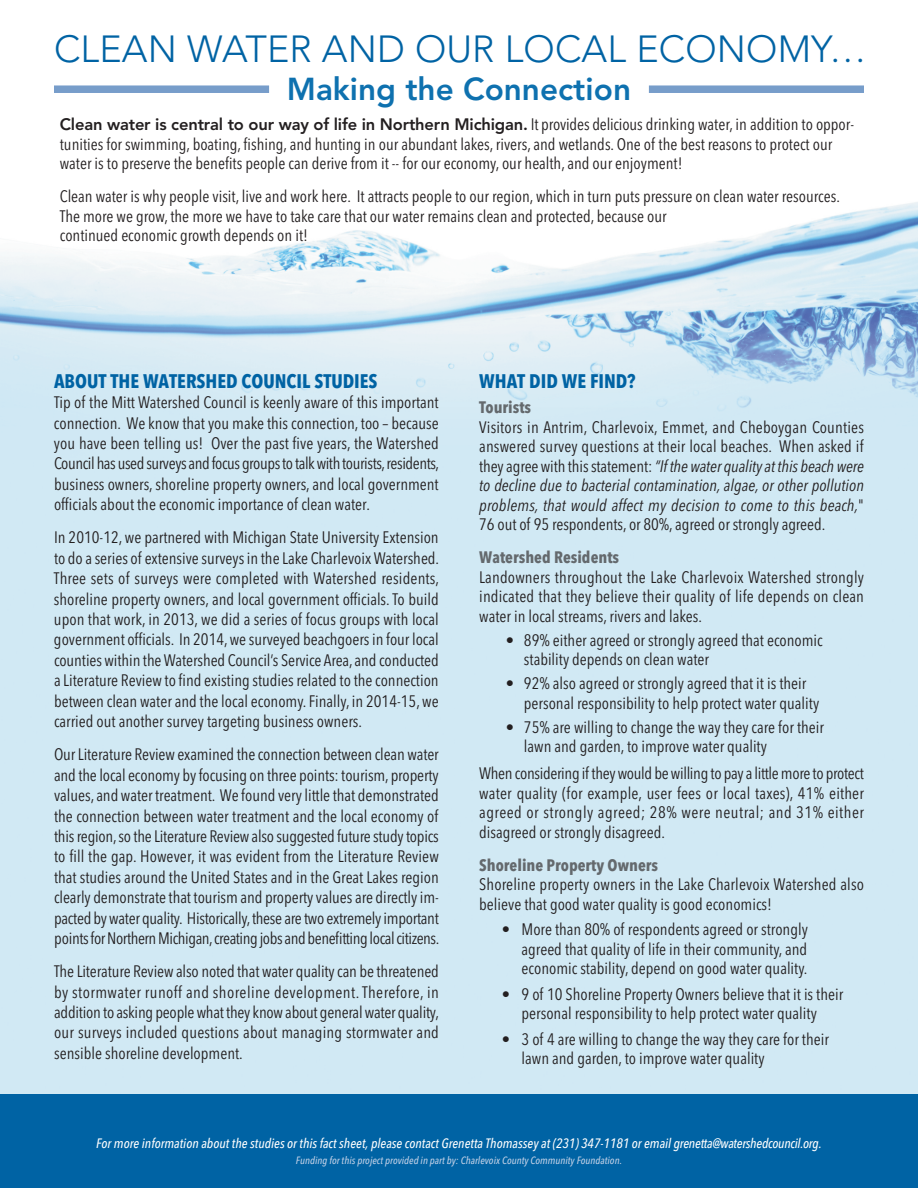
<style>
.page{position:relative;width:918px;height:1188px;background:#fff}
.page>*{position:absolute;margin:0;border:0;box-sizing:border-box;transform-origin:0 0}
.t1{font:300 37.5px "Avenir";letter-spacing:.005em;color:#0063a4}
.t2{font:800 31.5px "Avenir";color:#0e71af}
.t3{font:700 19.5px "Avenir Next Condensed";color:#0063a4}
.t4{font:16.5px/20.4px "Avenir Next Condensed";color:#231f20;text-align:justify}
.t5{font:800 16.5px "Avenir";letter-spacing:-.01em;color:#231f20}
.t6{font:700 16.5px "Avenir Next Condensed";color:#64696d}
.t7{font:italic 500 13.5px "Avenir Next Condensed";color:#fff}
.t8{font:italic 500 10.5px "Avenir Next Condensed";color:#c3d1e7}
.s1{font-family:"Avenir Next Condensed";font-weight:400}
.s2{font-style:italic}
</style>
<div class="page">
<img style="left:0;top:86px;width:918px;height:1008px">
<div style="left:0;top:1094px;width:918px;height:94px;background:#0063a4"></div>
<div style="left:54px;top:85px;width:215px;height:8px;background:#779dca"></div>
<div style="left:649px;top:85px;width:215px;height:8px;background:#779dca"></div>
<h1 class="t1" style="left:54px;top:26px;width:814px">CLEAN WATER AND OUR LOCAL ECONOMY…</h1>
<h2 class="t2" style="left:287px;top:60px;width:346px">Making the Connection</h2>
<p class="t5" style="left:60px;top:110px;width:796px">Clean water is central to our way of life in Northern Michigan. <span class="s1">It provides delicious drinking water, in addition to oppor-</span></p>
<p class="t4" style="left:60px;top:134px;width:774px;line-height:19.5px">tunities for swimming, boating, fishing, and hunting in our abundant lakes, rivers, and wetlands. One of the best reasons to protect our water is to preserve the benefits people can derive from it -- for our economy, our health, and our enjoyment!</p>
<p class="t4" style="left:60px;top:186px;width:782px;line-height:19.5px;text-align:left">Clean water is why people visit, live and work here. It attracts people to our region, which in turn puts pressure on clean water resources.<br>The more we grow, the more we have to take care that our water remains clean and protected, because our<br>continued economic growth depends on it!</p>
<p class="t3" style="left:54px;top:369px;width:325px">ABOUT THE WATERSHED COUNCIL STUDIES</p>
<p class="t4" style="left:54px;top:391px;width:387px">Tip of the Mitt Watershed Council is keenly aware of this important connection. We know that you make this connection, too – because you have been telling us! Over the past five years, the Watershed Councilhasusedsurveys andfocusgroupsto talkwithtourists,residents, business owners, shoreline property owners, and local government officials about the economic importance of clean water.</p>
<p class="t4" style="left:54px;top:527px;width:387px">In 2010-12, we partnered with Michigan State University Extension to do a series of extensive surveys in the Lake CharlevoixWatershed.<br>Three sets of surveys were completed with Watershed residents, shoreline property owners, and local government officials. To build upon that work, in 2013, we did a series of focus groups with local government officials. In 2014,we surveyed beachgoers in four local counties within theWatershed Council’s Service Area, and conducted a Literature Review to find existing studies related to the connection between clean water and the local economy.Finally, in 2014-15,we carried out another survey targeting business owners.</p>
<p class="t4" style="left:54px;top:744px;width:387px">Our Literature Review examined the connection between clean water and the local economy by focusing on three points: tourism, property values, and water treatment. We found very little that demonstrated the connection between water treatment and the local economy of thisregion,so the Literature Reviewalso suggested future studytopics to fill the gap. However, it was evident from the Literature Review that studies around the United States and in the Great Lakes region clearly demonstrate that tourism and property values are directly im&shy;pacted bywater quality. Historically,these are two extremelyimportant pointsforNorthernMichigan,creatingjobs andbenefittinglocalcitizens.</p>
<p class="t4" style="left:54px;top:960px;width:386px">The Literature Review also noted that water quality can be threatened by stormwater runoff and shoreline development. Therefore, in addition to asking peoplewhat they knowabout generalwater quality, our surveys included questions about managing stormwater and sensible shoreline development.</p>
<p class="t3" style="left:479px;top:369px;width:158px">WHAT DID WE FIND?</p>
<p class="t6" style="left:479px;top:397px;width:53px">Tourists</p>
<p class="t4" style="left:479px;top:416px;width:386px;line-height:19.5px">Visitors in Antrim, Charlevoix, Emmet, and Cheboygan Counties answered survey questions at their local beaches. When asked if they agree with this statement: <span class="s2">“If the water quality at this beach were to decline due to bacterial contamination, algae, or other pollution problems, that would affect my decision to come to this beach,</span>" 76 out of 95 respondents, or 80%, agreed or strongly agreed.</p>
<p class="t6" style="left:479px;top:547px;width:141px">Watershed Residents</p>
<p class="t4" style="left:479px;top:566px;width:386px;line-height:19.5px">Landowners throughout the Lake Charlevoix Watershed strongly indicated that they believe their quality of life depends on clean water in local streams, rivers and lakes.</p>
<p class="t4" style="left:524px;top:629px;width:300px;line-height:19.5px;text-indent:-18px">• 89% either agreed or strongly agreed that economic stability depends on clean water</p>
<p class="t4" style="left:524px;top:673px;width:297px;line-height:19.5px;text-indent:-18px">• 92% also agreed or strongly agreed that it is their personal responsibility to help protect water quality</p>
<p class="t4" style="left:524px;top:716px;width:302px;line-height:19.5px;text-indent:-18px">• 75% are willing to change the way they care for their lawn and garden, to improve water quality</p>
<p class="t4" style="left:479px;top:763px;width:386px;line-height:19.5px">When considering if theywould bewilling to pay a littlemore to protect water quality (for example, user fees or local taxes), 41% either agreed or strongly agreed; 28% were neutral; and 31% either disagreed or strongly disagreed.</p>
<p class="t6" style="left:479px;top:855px;width:180px">Shoreline Property Owners</p>
<p class="t4" style="left:479px;top:874px;width:386px;line-height:19.5px">Shoreline property owners in the Lake Charlevoix Watershed also believe that good water quality is good economics!</p>
<p class="t4" style="left:522px;top:919px;width:288px;line-height:19.5px;text-indent:-20px">• More than 80% of respondents agreed or strongly agreed that quality of life in their community, and economic stability, depend on good water quality.</p>
<p class="t4" style="left:502px;top:983px;width:343px;line-height:19.5px;text-align:center">• 9 of 10 Shoreline Property Owners believe that it is their personal responsibility to help protect water quality</p>
<p class="t4" style="left:522px;top:1028px;width:309px;line-height:19.5px;text-indent:-20px">• 3 of 4 are willing to change the way they care for their lawn and garden, to improve water quality</p>
<p class="t7" style="left:96px;top:1135px;width:727px">For more information about the studies or this fact sheet, please contact Grenetta Thomassey at (231) 347-1181 or email grenetta@watershedcouncil.org.</p>
<p class="t8" style="left:296px;top:1154px;width:328px">Funding for this project provided in part by: Charlevoix County Community Foundation.</p>
</div>
